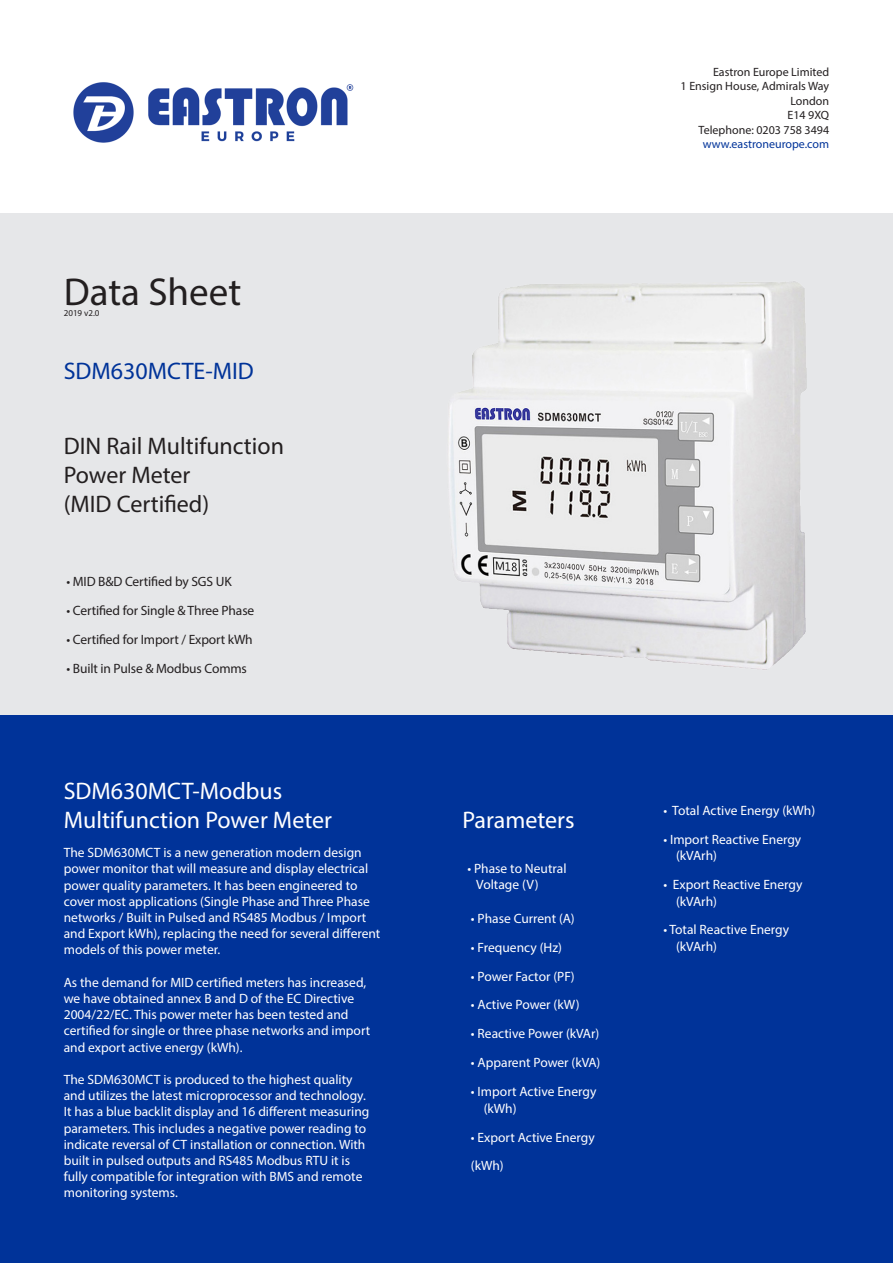
<style>
.page{position:relative;width:893px;height:1263px;background:#fff}
.page>*{position:absolute;margin:0;border:0;box-sizing:border-box;transform-origin:0 0}
.Document_title{font:39px "Myriad Pro";color:#231f20}
.Heading{font:24px/28.8px "Myriad Pro";color:#fff}
.Heading-2{font:24px/28.8px "Myriad Pro";color:#231f20}
.Heading-3{font:24px "Myriad Pro";color:#039}
.Body_copy{font:13.5px/16.2px "Myriad Pro";color:#fff}
.Bullet_points{font:13.5px/16.2px "Myriad Pro";color:#fff}
.Heading-4{font:13.5px "Myriad Pro";letter-spacing:-.01em;color:#231f20}
.Heading-5{font:13.5px/16.2px "Myriad Pro";color:#fff}
.Body_copy-2{font:12px "Myriad Pro";color:#231f20}
.Body_copy-3{font:12px "Myriad Pro";color:#039}
.Body_copy-4{font:9px "Myriad Pro";color:#231f20}
</style>
<div class="page">
<div style="left:0;top:553px;width:893px;height:710px;background:#039"></div>
<div style="left:0;top:213px;width:893px;height:501px;background:#e6e7e9"></div>
<img style="left:448px;top:281px;width:359px;height:389px">
<img style="left:73px;top:82px;width:281px;height:60px">
<p class="Document_title" style="left:64px;top:268px;width:179px">Data Sheet</p>
<p class="Body_copy-4" style="left:64px;top:307px;width:37px">2019 v2.0</p>
<p class="Heading-3" style="left:64px;top:356px;width:192px">SDM630MCTE-MID</p>
<p class="Heading-2" style="left:64px;top:432px;width:222px">DIN Rail Multifunction<br>Power Meter<br>(MID Certified)</p>
<p class="Heading-4" style="left:67px;top:573px;width:167px">• MID B&amp;D Certified by SGS UK</p>
<p class="Heading-4" style="left:67px;top:602px;width:189px">• Certified for Single &amp; Three Phase</p>
<p class="Heading-4" style="left:67px;top:631px;width:188px">• Certified for Import / Export kWh</p>
<p class="Heading-4" style="left:67px;top:660px;width:182px">• Built in Pulse &amp; Modbus Comms</p>
<p class="Heading" style="left:64px;top:777px;width:270px">SDM630MCT-Modbus<br>Multifunction Power Meter</p>
<p class="Body_copy" style="left:64px;top:844px;width:318px">The SDM630MCT is a new generation modern design power monitor that will measure and display electrical power quality parameters. It has been engineered to cover most applications (Single Phase and Three Phase networks / Built in Pulsed and RS485 Modbus / Import and Export kWh), replacing the need for several different models of this power meter.</p>
<p class="Body_copy" style="left:64px;top:974px;width:304px">As the demand for MID certified meters has increased,</p>
<p class="Body_copy" style="left:64px;top:990px;width:292px">we have obtained annex B and D of the EC Directive</p>
<p class="Body_copy" style="left:64px;top:1006px;width:286px">2004/22/EC. This power meter has been tested and</p>
<p class="Body_copy" style="left:64px;top:1023px;width:308px">certified for single or three phase networks and import</p>
<p class="Body_copy" style="left:64px;top:1039px;width:180px">and export active energy (kWh).</p>
<p class="Body_copy" style="left:64px;top:1071px;width:307px">The SDM630MCT is produced to the highest quality and utilizes the latest microprocessor and technology.<br>It has a blue backlit display and 16 different measuring parameters. This includes a negative power reading to indicate reversal of CT installation or connection. With built in pulsed outputs and RS485 Modbus RTU it is fully compatible for integration with BMS and remote monitoring systems.</p>
<p class="Body_copy-2" style="left:713px;top:65px;width:118px">Eastron Europe Limited</p>
<p class="Body_copy-2" style="left:681px;top:79px;width:150px">1 Ensign House, Admirals Way</p>
<p class="Body_copy-2" style="left:790px;top:93px;width:40px">London</p>
<p class="Body_copy-2" style="left:787px;top:108px;width:43px">E14 9XQ</p>
<p class="Body_copy-2" style="left:699px;top:122px;width:132px">Telephone: 0203 758 3494</p>
<p class="Body_copy-3" style="left:703px;top:137px;width:128px">www.eastroneurope.com</p>
<p class="Heading" style="left:462px;top:805px;width:114px">Parameters</p>
<p class="Heading-5" style="left:476px;top:860px;width:92px;text-indent:-9px">• Phase to Neutral<br>Voltage (V)</p>
<p class="Bullet_points" style="left:471px;top:910px;width:105px">• Phase Current (A)</p>
<p class="Bullet_points" style="left:471px;top:939px;width:93px">• Frequency (Hz)</p>
<p class="Bullet_points" style="left:471px;top:968px;width:105px">• Power Factor (PF)</p>
<p class="Bullet_points" style="left:471px;top:997px;width:110px">• Active Power (kW)</p>
<p class="Bullet_points" style="left:471px;top:1025px;width:130px">• Reactive Power (kVAr)</p>
<p class="Bullet_points" style="left:471px;top:1054px;width:131px">• Apparent Power (kVA)</p>
<p class="Bullet_points" style="left:484px;top:1083px;width:114px;text-indent:-13px">• Import Active Energy (kWh)</p>
<p class="Bullet_points" style="left:471px;top:1129px;width:125px">• Export Active Energy</p>
<p class="Bullet_points" style="left:471px;top:1157px;width:34px">(kWh)</p>
<p class="Bullet_points" style="left:663px;top:802px;width:153px">• Total Active Energy (kWh)</p>
<p class="Bullet_points" style="left:676px;top:831px;width:127px;text-indent:-13px">• Import Reactive Energy (kVArh)</p>
<p class="Bullet_points" style="left:676px;top:876px;width:128px;text-indent:-13px">• Export Reactive Energy (kVArh)</p>
<p class="Bullet_points" style="left:676px;top:922px;width:115px;text-indent:-13px">• Total Reactive Energy (kVArh)</p>
</div>
